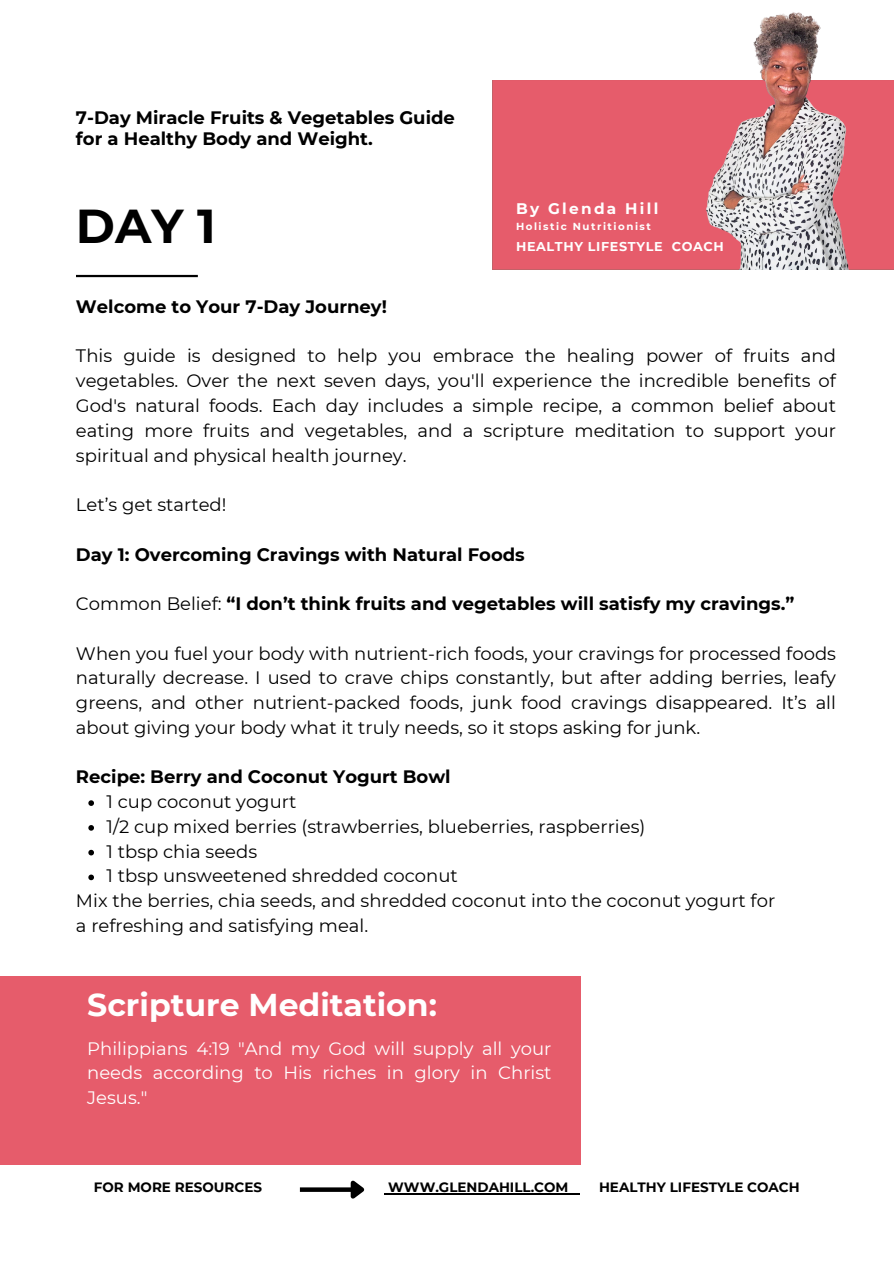
<style>
.page{position:relative;width:894px;height:1264px;background:#fff}
.page>*{position:absolute;margin:0;border:0;box-sizing:border-box;transform-origin:0 0}
.t1{font:700 47.4px "Montserrat";color:#000}
.t2{font:700 31.5px "Montserrat";color:#fff}
.t3{font:18px/24.8px "Montserrat";color:#000;text-align:justify}
.t4{font:700 18px/21.3px "Montserrat";color:#000}
.t5{font:18px/24.8px "Montserrat";color:#fff;text-align:justify}
.t6{font:700 15.3px "Montserrat";letter-spacing:.15em;color:#fff}
.t7{font:700 13.5px "Montserrat";color:#000}
.t8{font:700 12.75px "Montserrat";letter-spacing:.05em;color:#fff}
.t9{font:700 10.2px "Montserrat";letter-spacing:.15em;color:#fff}
.s1{font-weight:400}
</style>
<div class="page">
<hr style="left:76px;top:275px;width:122px;height:2px;background:#000">
<div style="left:0;top:976px;width:580px;height:188px;background:#e65c6b"></div>
<svg style="left:88px;top:800px;width:6px;height:6px"></svg>
<svg style="left:88px;top:825px;width:6px;height:5px"></svg>
<svg style="left:88px;top:849px;width:6px;height:6px"></svg>
<svg style="left:88px;top:874px;width:6px;height:6px"></svg>
<div style="left:492px;top:80px;width:401px;height:189px;background:#e65c6b"></div>
<img style="left:706px;top:12px;width:143px;height:257px">
<hr style="left:388px;top:1193px;width:180px;height:1px;background:#000">
<svg style="left:300px;top:1187px;width:46px;height:4px"></svg>
<svg style="left:346px;top:1180px;width:19px;height:19px"></svg>
<h4 class="t4" style="left:76px;top:107px;width:380px">7-Day Miracle Fruits &amp; Vegetables Guide for a Healthy Body and Weight.</h4>
<h3 class="t1" style="left:76px;top:197px;width:141px">DAY 1</h3>
<p class="t6" style="left:516px;top:199px;width:144px">By Glenda Hill</p>
<h4 class="t9" style="left:516px;top:220px;width:136px">Holistic Nutritionist</h4>
<h2 class="t8" style="left:516px;top:238px;width:209px">HEALTHY LIFESTYLE COACH</h2>
<h1 class="t4" style="left:76px;top:296px;width:312px">Welcome to Your 7-Day Journey!</h1>
<p class="t3" style="left:76px;top:343px;width:761px">This guide is designed to help you embrace the healing power of fruits and vegetables. Over the next seven days, you'll experience the incredible benefits of God's natural foods. Each day includes a simple recipe, a common belief about eating more fruits and vegetables, and a scripture meditation to support your spiritual and physical health journey.</p>
<p class="t3" style="left:76px;top:492px;width:152px">Let’s get started!</p>
<h5 class="t4" style="left:76px;top:543px;width:450px">Day 1: Overcoming Cravings with Natural Foods</h5>
<h3 class="t4" style="left:76px;top:593px;width:719px"><span class="s1">Common Belief:</span> “I don’t think fruits and vegetables will satisfy my cravings.”</h3>
<h4 class="t3" style="left:76px;top:640px;width:761px">When you fuel your body with nutrient-rich foods, your cravings for processed foods naturally decrease. I used to crave chips constantly, but after adding berries, leafy greens, and other nutrient-packed foods, junk food cravings disappeared. It’s all about giving your body what it truly needs, so it stops asking for junk.</h4>
<h4 class="t4" style="left:76px;top:766px;width:376px">Recipe: Berry and Coconut Yogurt Bowl</h4>
<h3 class="t3" style="left:107px;top:789px;width:191px">1 cup coconut yogurt</h3>
<h4 class="t3" style="left:107px;top:814px;width:540px">1/2 cup mixed berries (strawberries, blueberries, raspberries)</h4>
<h4 class="t3" style="left:107px;top:838px;width:152px">1 tbsp chia seeds</h4>
<h3 class="t3" style="left:107px;top:863px;width:353px">1 tbsp unsweetened shredded coconut</h3>
<p class="t3" style="left:76px;top:888px;width:700px">Mix the berries, chia seeds, and shredded coconut into the coconut yogurt for a refreshing and satisfying meal.</p>
<p class="t2" style="left:87px;top:985px;width:351px">Scripture Meditation:</p>
<p class="t5" style="left:87px;top:1035px;width:465px">Philippians 4:19 "And my God will supply all your needs according to His riches in glory in Christ Jesus."</p>
<h5 class="t7" style="left:94px;top:1178px;width:169px">FOR MORE RESOURCES</h5>
<h5 class="t7" style="left:388px;top:1178px;width:182px">WWW.GLENDAHILL.COM</h5>
<h5 class="t7" style="left:599px;top:1178px;width:202px">HEALTHY LIFESTYLE COACH</h5>
</div>
